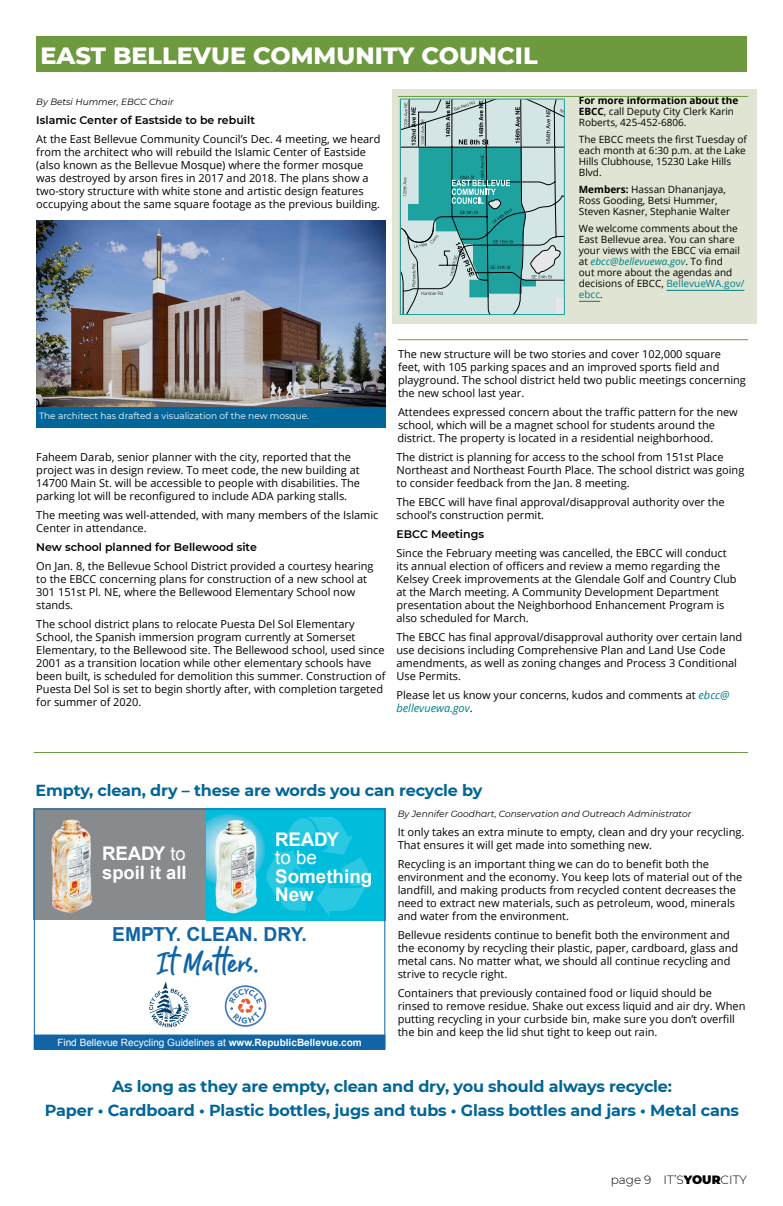
<style>
.page{position:relative;width:783px;height:1206px;background:#fff}
.page>*{position:absolute;margin:0;border:0;box-sizing:border-box;transform-origin:0 0}
.t1{font:27.6px "Guthen Bloots Personal Use";letter-spacing:.05em;color:#1165a6}
.t2{font:800 24px "Montserrat";color:#fff}
.t3{font:700 19.3px "Arial";color:#1165a6}
.t4{font:700 18.8px/18.3px "Arial";color:#fff}
.t5{font:18.8px "Arial";color:#fff}
.t6{font:700 18.3px "Arial";color:#fff}
.t7{font:700 16px/24px "Montserrat";letter-spacing:-.01em;color:#006598;text-align:center}
.t8{font:300 12px "Montserrat";color:#000}
.t9{font:11px/13px "Open Sans";color:#000}
.t10{font:600 11px "Montserrat";color:#000}
.t11{font:10px/11px "Open Sans";color:#000}
.t12{font:10px "Arial";color:#fff}
.t13{font:italic 9px "Montserrat";color:#000}
.t14{font:9px "Montserrat";color:#fff}
.s1{font-weight:700}
.s2{font-style:italic;color:#008084}
.s3{color:#008084}
.s4{font-weight:400;font-size:18.3px}
.s5{font-weight:900}
</style>
<div class="page">
<div style="left:392px;top:89px;width:364px;height:235px;background:#e0e5d3"></div>
<div style="left:36px;top:36px;width:712px;height:36px;background:#6d9a3f"></div>
<hr style="left:666px;top:290px;width:78px;height:1px;background:#008084">
<svg style="left:579px;top:301px;width:21px;height:1px"></svg>
<hr style="left:398px;top:96px;width:350px;height:1px;background:#6d9a3f">
<svg style="left:401px;top:99px;width:163px;height:216px;background:#8abebd"></svg>
<img style="left:36px;top:221px;width:350px;height:186px">
<div style="left:34px;top:809px;width:173px;height:111px;background:#878b8d"></div>
<svg style="left:207px;top:811px;width:176px;height:109px;background:#12bfdd"></svg>
<img style="left:51px;top:819px;width:41px;height:94px">
<img style="left:215px;top:819px;width:56px;height:101px">
<svg style="left:149px;top:982px;width:40px;height:45px"></svg>
<div style="left:225px;top:985px;width:41px;height:42px;border:2px solid #407abe;border-radius:50%"></div>
<svg style="left:229px;top:988px;width:34px;height:36px"></svg>
<div style="left:34px;top:1035px;width:351px;height:14px;background:#1165a6"></div>
<div style="left:34px;top:809px;width:351px;height:241px;border:1px solid #1165a6"></div>
<svg style="left:266px;top:817px;width:103px;height:99px;background:#11c1de"></svg>
<hr style="left:398px;top:339px;width:350px;height:1px;background:#6d9a3f">
<hr style="left:34px;top:752px;width:714px;height:1px;background:#6d9a3f">
<div style="left:36px;top:407px;width:349px;height:21px;background:#006598"></div>
<h2 class="t2" style="left:40px;top:38px;width:499px">EAST BELLEVUE COMMUNITY COUNCIL</h2>
<p class="t13" style="left:36px;top:95px;width:139px">By Betsi Hummer, EBCC Chair</p>
<p class="t10" style="left:36px;top:112px;width:220px">Islamic Center of Eastside to be rebuilt</p>
<p class="t9" style="left:36px;top:132px;width:346px">At the East Bellevue Community Council’s Dec. 4 meeting, we heard from the architect who will rebuild the Islamic Center of Eastside (also known as the Bellevue Mosque) where the former mosque was destroyed by arson fires in 2017 and 2018. The plans show a two-story structure with white stone and artistic design features occupying about the same square footage as the previous building.</p>
<p class="t11" style="left:579px;top:95px;width:161px"><span class="s1">For more information about the<br>EBCC</span>, call Deputy City Clerk Karin<br>Roberts, 425-452-6806.</p>
<p class="t11" style="left:579px;top:134px;width:170px">The EBCC meets the first Tuesday of each month at 6:30 p.m. at the Lake<br>Hills Clubhouse, 15230 Lake Hills<br>Blvd.</p>
<p class="t11" style="left:579px;top:184px;width:153px"><span class="s1">Members:</span> Hassan Dhananjaya,<br>Ross Gooding, Betsi Hummer,<br>Steven Kasner, Stephanie Walter</p>
<p class="t11" style="left:579px;top:223px;width:167px">We welcome comments about the<br>East Bellevue area. You can share your views with the EBCC via email at <span class="s2">ebcc@bellevuewa.gov</span>. To find<br>out more about the agendas and decisions of EBCC, <span class="s3">BellevueWA.gov/ ebcc</span>.</p>
<p class="t14" style="left:39px;top:409px;width:272px">The architect has drafted a visualization of the new mosque.</p>
<p class="t9" style="left:36px;top:450px;width:325px">Faheem Darab, senior planner with the city, reported that the project was in design review. To meet code, the new building at 14700 Main St. will be accessible to people with disabilities. The parking lot will be reconfigured to include ADA parking stalls.</p>
<p class="t9" style="left:36px;top:508px;width:344px">The meeting was well-attended, with many members of the Islamic<br>Center in attendance.</p>
<p class="t10" style="left:36px;top:539px;width:222px">New school planned for Bellewood site</p>
<p class="t9" style="left:36px;top:559px;width:339px">On Jan. 8, the Bellevue School District provided a courtesy hearing to the EBCC concerning plans for construction of a new school at 301 151st Pl. NE, where the Bellewood Elementary School now stands.</p>
<p class="t9" style="left:36px;top:617px;width:351px">The school district plans to relocate Puesta Del Sol Elementary School, the Spanish immersion program currently at Somerset Elementary, to the Bellewood site. The Bellewood school, used since 2001 as a transition location while other elementary schools have been built, is scheduled for demolition this summer. Construction of Puesta Del Sol is set to begin shortly after, with completion targeted for summer of 2020.</p>
<p class="t9" style="left:398px;top:347px;width:350px">The new structure will be two stories and cover 102,000 square feet, with 105 parking spaces and an improved sports field and playground. The school district held two public meetings concerning the new school last year.</p>
<p class="t9" style="left:397px;top:405px;width:342px">Attendees expressed concern about the traffic pattern for the new school, which will be a magnet school for students around the district. The property is located in a residential neighborhood.</p>
<p class="t9" style="left:396px;top:450px;width:349px">The district is planning for access to the school from 151st Place<br>Northeast and Northeast Fourth Place. The school district was going to consider feedback from the Jan. 8 meeting.</p>
<p class="t9" style="left:396px;top:495px;width:330px">The EBCC will have final approval/disapproval authority over the school’s construction permit.</p>
<p class="t10" style="left:396px;top:526px;width:89px">EBCC Meetings</p>
<p class="t9" style="left:396px;top:546px;width:342px">Since the February meeting was cancelled, the EBCC will conduct its annual election of officers and review a memo regarding the Kelsey Creek improvements at the Glendale Golf and Country Club at the March meeting. A Community Development Department presentation about the Neighborhood Enhancement Program is also scheduled for March.</p>
<p class="t9" style="left:396px;top:630px;width:347px">The EBCC has final approval/disapproval authority over certain land use decisions including Comprehensive Plan and Land Use Code amendments, as well as zoning changes and Process 3 Conditional Use Permits.</p>
<p class="t9" style="left:396px;top:688px;width:335px">Please let us know your concerns, kudos and comments at <span class="s2">ebcc@ bellevuewa.gov</span>.</p>
<h3 class="t7" style="left:36px;top:778px;width:448px">Empty, clean, dry – these are words you can recycle by</h3>
<h3 class="t4" style="left:102px;top:845px;width:85px">READY <span class="s4">to</span></h3>
<h3 class="t6" style="left:102px;top:860px;width:86px">spoil it all</h3>
<h3 class="t4" style="left:275px;top:831px;width:65px">READY</h3>
<h3 class="t5" style="left:275px;top:847px;width:43px">to be</h3>
<h3 class="t4" style="left:275px;top:868px;width:99px">Something<br>New</h3>
<h3 class="t3" style="left:112px;top:921px;width:196px">EMPTY. CLEAN. DRY.</h3>
<h1 class="t1" style="left:160px;top:946px;width:100px">It Matters.</h1>
<p class="t12" style="left:57px;top:1037px;width:306px">Find Bellevue Recycling Guidelines at <span class="s1">www.RepublicBellevue.com</span></p>
<p class="t13" style="left:398px;top:808px;width:295px">By Jennifer Goodhart, Conservation and Outreach Administrator</p>
<p class="t9" style="left:398px;top:826px;width:348px">It only takes an extra minute to empty, clean and dry your recycling.<br>That ensures it will get made into something new.</p>
<p class="t9" style="left:398px;top:858px;width:346px">Recycling is an important thing we can do to benefit both the environment and the economy. You keep lots of material out of the landfill, and making products from recycled content decreases the need to extract new materials, such as petroleum, wood, minerals and water from the environment.</p>
<p class="t9" style="left:398px;top:929px;width:342px">Bellevue residents continue to benefit both the environment and the economy by recycling their plastic, paper, cardboard, glass and metal cans. No matter what, we should all continue recycling and strive to recycle right.</p>
<p class="t9" style="left:398px;top:987px;width:349px">Containers that previously contained food or liquid should be rinsed to remove residue. Shake out excess liquid and air dry. When putting recycling in your curbside bin, make sure you don’t overfill the bin and keep the lid shut tight to keep out rain.</p>
<h3 class="t7" style="left:45px;top:1074px;width:696px">As long as they are empty, clean and dry, you should always recycle:<br>Paper • Cardboard • Plastic bottles, jugs and tubs • Glass bottles and jars • Metal cans</h3>
<p class="t8" style="left:611px;top:1171px;width:138px">page 9 IT’S<span class="s5">YOUR</span>CITY</p>
</div>
